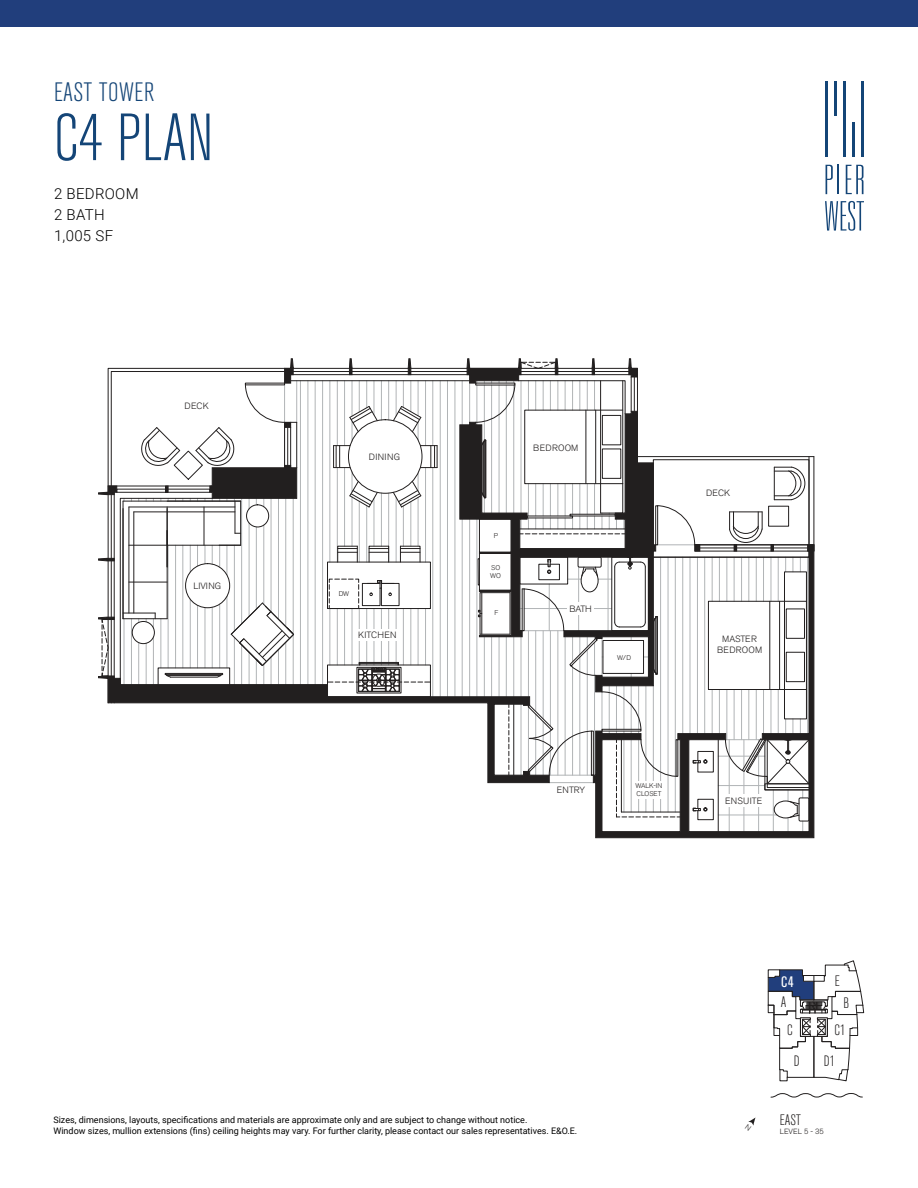
<style>
.page{position:relative;width:918px;height:1188px;background:#fff}
.page>*{position:absolute;margin:0;border:0;box-sizing:border-box;transform-origin:0 0}
.t1{font:300 condensed 66px "Akzidenz Grotesk BE";color:#144577}
.t2{font:300 condensed 26.4px "Akzidenz Grotesk BE";letter-spacing:.02em;color:#144577}
.t3{font:300 15px/21px "Roboto";letter-spacing:.02em;color:#000}
.t4{font:300 condensed 15px "Akzidenz Grotesk BE";color:#221f1f}
.t5{font:condensed 15px "Akzidenz Grotesk BE";color:#fff}
.t6{font:300 9.15px/10.9px "Akzidenz Grotesk BE";letter-spacing:.02em;color:#221f1f;text-align:center}
.t7{font:9px/10.8px "Roboto";color:#000}
.t8{font:300 7.5px "Akzidenz Grotesk BE";color:#221f1f}
.t9{font:300 6.75px/8.1px "Akzidenz Grotesk BE";color:#221f1f}
</style>
<div class="page">
<svg style="left:826px;top:165px;width:13px;height:29px"></svg>
<svg style="left:846px;top:165px;width:17px;height:29px"></svg>
<svg style="left:825px;top:201px;width:39px;height:30px"></svg>
<hr style="left:843px;top:81px;width:3px;height:75px;background:#144577">
<hr style="left:852px;top:122px;width:3px;height:34px;background:#144577">
<hr style="left:834px;top:81px;width:3px;height:34px;background:#144577">
<hr style="left:826px;top:81px;width:2px;height:75px;background:#144577">
<hr style="left:861px;top:81px;width:3px;height:75px;background:#144577">
<div style="left:0;top:0;width:918px;height:27px;background:#213e7c"></div>
<hr style="left:549px;top:782px;width:44px;height:1px;background:#b1b4b6">
<hr style="left:565px;top:637px;width:1px;height:138px;background:#b1b4b6">
<hr style="left:572px;top:664px;width:1px;height:111px;background:#b1b4b6">
<hr style="left:580px;top:657px;width:1px;height:118px;background:#b1b4b6">
<hr style="left:587px;top:650px;width:1px;height:125px;background:#b1b4b6">
<hr style="left:550px;top:631px;width:1px;height:95px;background:#b1b4b6">
<hr style="left:558px;top:631px;width:1px;height:144px;background:#b1b4b6">
<hr style="left:433px;top:468px;width:1px;height:229px;background:#b1b4b6">
<hr style="left:440px;top:381px;width:1px;height:316px;background:#b1b4b6">
<hr style="left:447px;top:381px;width:1px;height:316px;background:#b1b4b6">
<hr style="left:455px;top:381px;width:1px;height:316px;background:#b1b4b6">
<hr style="left:403px;top:506px;width:1px;height:40px;background:#b1b4b6">
<hr style="left:403px;top:609px;width:1px;height:56px;background:#b1b4b6">
<hr style="left:411px;top:502px;width:1px;height:44px;background:#b1b4b6">
<hr style="left:411px;top:609px;width:1px;height:56px;background:#b1b4b6">
<hr style="left:418px;top:497px;width:1px;height:49px;background:#b1b4b6">
<hr style="left:418px;top:609px;width:1px;height:56px;background:#b1b4b6">
<hr style="left:425px;top:468px;width:1px;height:94px;background:#b1b4b6">
<hr style="left:425px;top:609px;width:1px;height:56px;background:#b1b4b6">
<hr style="left:374px;top:498px;width:1px;height:48px;background:#b1b4b6">
<hr style="left:374px;top:609px;width:1px;height:53px;background:#b1b4b6">
<hr style="left:381px;top:493px;width:1px;height:53px;background:#b1b4b6">
<hr style="left:381px;top:609px;width:1px;height:53px;background:#b1b4b6">
<hr style="left:388px;top:493px;width:1px;height:69px;background:#b1b4b6">
<hr style="left:388px;top:609px;width:1px;height:53px;background:#b1b4b6">
<hr style="left:396px;top:497px;width:1px;height:65px;background:#b1b4b6">
<hr style="left:396px;top:609px;width:1px;height:53px;background:#b1b4b6">
<hr style="left:344px;top:468px;width:1px;height:78px;background:#b1b4b6">
<hr style="left:344px;top:609px;width:1px;height:56px;background:#b1b4b6">
<hr style="left:352px;top:497px;width:1px;height:49px;background:#b1b4b6">
<hr style="left:352px;top:609px;width:1px;height:56px;background:#b1b4b6">
<hr style="left:359px;top:501px;width:1px;height:61px;background:#b1b4b6">
<hr style="left:359px;top:609px;width:1px;height:53px;background:#b1b4b6">
<hr style="left:366px;top:506px;width:1px;height:56px;background:#b1b4b6">
<hr style="left:366px;top:609px;width:1px;height:53px;background:#b1b4b6">
<hr style="left:315px;top:381px;width:1px;height:304px;background:#b1b4b6">
<hr style="left:322px;top:381px;width:1px;height:304px;background:#b1b4b6">
<hr style="left:330px;top:381px;width:1px;height:181px;background:#b1b4b6">
<hr style="left:330px;top:609px;width:1px;height:56px;background:#b1b4b6">
<hr style="left:337px;top:468px;width:1px;height:94px;background:#b1b4b6">
<hr style="left:337px;top:609px;width:1px;height:56px;background:#b1b4b6">
<hr style="left:300px;top:381px;width:1px;height:304px;background:#b1b4b6">
<hr style="left:308px;top:381px;width:1px;height:304px;background:#b1b4b6">
<svg style="left:593px;top:677px;width:221px;height:161px"></svg>
<svg style="left:107px;top:675px;width:443px;height:108px"></svg>
<svg style="left:408px;top:358px;width:3px;height:10px"></svg>
<svg style="left:349px;top:358px;width:4px;height:10px"></svg>
<svg style="left:459px;top:457px;width:197px;height:235px"></svg>
<hr style="left:814px;top:457px;width:1px;height:88px;background:#221f1f">
<hr style="left:809px;top:457px;width:1px;height:88px;background:#221f1f">
<div style="left:479px;top:553px;width:32px;height:38px;border:1px solid #221f1f"></div>
<div style="left:478px;top:559px;width:2px;height:26px;border:1px solid #221f1f"></div>
<div style="left:479px;top:519px;width:32px;height:34px;border:1px solid #221f1f"></div>
<div style="left:653px;top:459px;width:156px;height:85px;border:1px solid #221f1f"></div>
<div style="left:327px;top:562px;width:104px;height:47px;border:1px solid #221f1f"></div>
<div style="left:327px;top:665px;width:104px;height:32px;border:1px solid #221f1f"></div>
<svg style="left:297px;top:368px;width:341px;height:177px"></svg>
<hr style="left:718px;top:740px;width:1px;height:92px;background:#221f1f">
<hr style="left:637px;top:456px;width:177px;height:1px;background:#221f1f">
<hr style="left:784px;top:601px;width:1px;height:89px;background:#221f1f">
<hr style="left:779px;top:601px;width:1px;height:89px;background:#221f1f">
<hr style="left:770px;top:601px;width:1px;height:89px;background:#221f1f">
<div style="left:784px;top:689px;width:23px;height:30px;border:1px solid #221f1f"></div>
<div style="left:786px;top:652px;width:19px;height:30px;border:1px solid #221f1f"></div>
<div style="left:708px;top:601px;width:99px;height:89px;border:1px solid #221f1f"></div>
<div style="left:591px;top:731px;width:3px;height:44px;border:1px solid #221f1f"></div>
<svg style="left:528px;top:705px;width:65px;height:71px"></svg>
<hr style="left:514px;top:704px;width:1px;height:71px;background:#221f1f">
<svg style="left:369px;top:546px;width:20px;height:17px"></svg>
<svg style="left:400px;top:546px;width:21px;height:17px"></svg>
<svg style="left:481px;top:440px;width:5px;height:73px"></svg>
<hr style="left:600px;top:381px;width:1px;height:103px;background:#221f1f">
<hr style="left:595px;top:410px;width:1px;height:74px;background:#221f1f">
<hr style="left:586px;top:410px;width:1px;height:74px;background:#221f1f">
<div style="left:602px;top:415px;width:19px;height:30px;border:1px solid #221f1f"></div>
<div style="left:602px;top:449px;width:19px;height:30px;border:1px solid #221f1f"></div>
<hr style="left:623px;top:381px;width:1px;height:103px;background:#221f1f">
<div style="left:524px;top:410px;width:99px;height:74px;border:1px solid #221f1f"></div>
<svg style="left:337px;top:546px;width:21px;height:17px"></svg>
<svg style="left:333px;top:381px;width:45px;height:127px"></svg>
<svg style="left:393px;top:381px;width:45px;height:127px"></svg>
<svg style="left:478px;top:592px;width:33px;height:43px"></svg>
<svg style="left:467px;top:358px;width:171px;height:65px"></svg>
<svg style="left:601px;top:691px;width:79px;height:127px"></svg>
<svg style="left:509px;top:704px;width:1px;height:71px"></svg>
<svg style="left:328px;top:662px;width:102px;height:30px"></svg>
<svg style="left:98px;top:358px;width:199px;height:345px"></svg>
<svg style="left:520px;top:467px;width:294px;height:210px"></svg>
<svg style="left:725px;top:715px;width:88px;height:117px"></svg>
<svg style="left:693px;top:751px;width:21px;height:22px"></svg>
<svg style="left:693px;top:799px;width:21px;height:21px"></svg>
<svg style="left:329px;top:579px;width:71px;height:30px"></svg>
<div style="left:356px;top:629px;width:46px;height:12px;background:#fff"></div>
<div style="left:633px;top:781px;width:31px;height:18px;background:#fff"></div>
<div style="left:724px;top:795px;width:40px;height:12px;background:#fff"></div>
<div style="left:567px;top:603px;width:26px;height:12px;background:#fff"></div>
<svg style="left:770px;top:1093px;width:93px;height:5px"></svg>
<svg style="left:768px;top:960px;width:96px;height:121px"></svg>
<svg style="left:748px;top:1117px;width:8px;height:9px"></svg>
<h2 class="t2" style="left:54px;top:78px;width:102px">EAST TOWER</h2>
<h1 class="t1" style="left:54px;top:102px;width:161px">C4 PLAN</h1>
<h3 class="t3" style="left:54px;top:183px;width:86px">2 BEDROOM<br>2 BATH<br>1,005 SF</h3>
<p class="t6" style="left:185px;top:401px;width:26px">DECK</p>
<p class="t6" style="left:193px;top:580px;width:29px">LIVING</p>
<p class="t6" style="left:369px;top:451px;width:33px">DINING</p>
<p class="t9" style="left:339px;top:590px;width:12px">DW</p>
<p class="t6" style="left:358px;top:630px;width:40px">KITCHEN</p>
<p class="t8" style="left:526px;top:440px;width:13px">WO</p>
<p class="t6" style="left:533px;top:442px;width:47px">BEDROOM</p>
<p class="t9" style="left:494px;top:531px;width:6px">P</p>
<p class="t9" style="left:490px;top:564px;width:12px">SO<br>WO</p>
<p class="t9" style="left:494px;top:609px;width:5px">F</p>
<p class="t6" style="left:569px;top:604px;width:24px">BATH</p>
<p class="t9" style="left:617px;top:653px;width:16px">W/D</p>
<p class="t6" style="left:706px;top:487px;width:26px">DECK</p>
<p class="t6" style="left:717px;top:634px;width:47px">MASTER<br>BEDROOM</p>
<p class="t6" style="left:557px;top:785px;width:30px">ENTRY</p>
<p class="t9" style="left:635px;top:782px;width:28px">WALK-IN<br>CLOSET</p>
<p class="t6" style="left:725px;top:796px;width:39px">ENSUITE</p>
<p class="t7" style="left:53px;top:1114px;width:525px">Sizes, dimensions, layouts, specifications and materials are approximate only and are subject to change without notice.<br>Window sizes, mullion extensions (fins) ceiling heights may vary. For further clarity, please contact our sales representatives. E&amp;O.E.</p>
<h3 class="t5" style="left:781px;top:973px;width:14px">C4</h3>
<h3 class="t4" style="left:835px;top:973px;width:6px">E</h3>
<h3 class="t4" style="left:781px;top:994px;width:7px">A</h3>
<h3 class="t4" style="left:843px;top:995px;width:7px">B</h3>
<h3 class="t4" style="left:787px;top:1022px;width:7px">C</h3>
<h3 class="t4" style="left:835px;top:1022px;width:12px">C1</h3>
<h3 class="t4" style="left:794px;top:1053px;width:7px">D</h3>
<h3 class="t4" style="left:824px;top:1053px;width:13px">D1</h3>
<h3 class="t4" style="left:780px;top:1112px;width:22px">EAST</h3>
<p class="t8" style="left:780px;top:1127px;width:46px">LEVEL 5 - 35</p>
</div>
